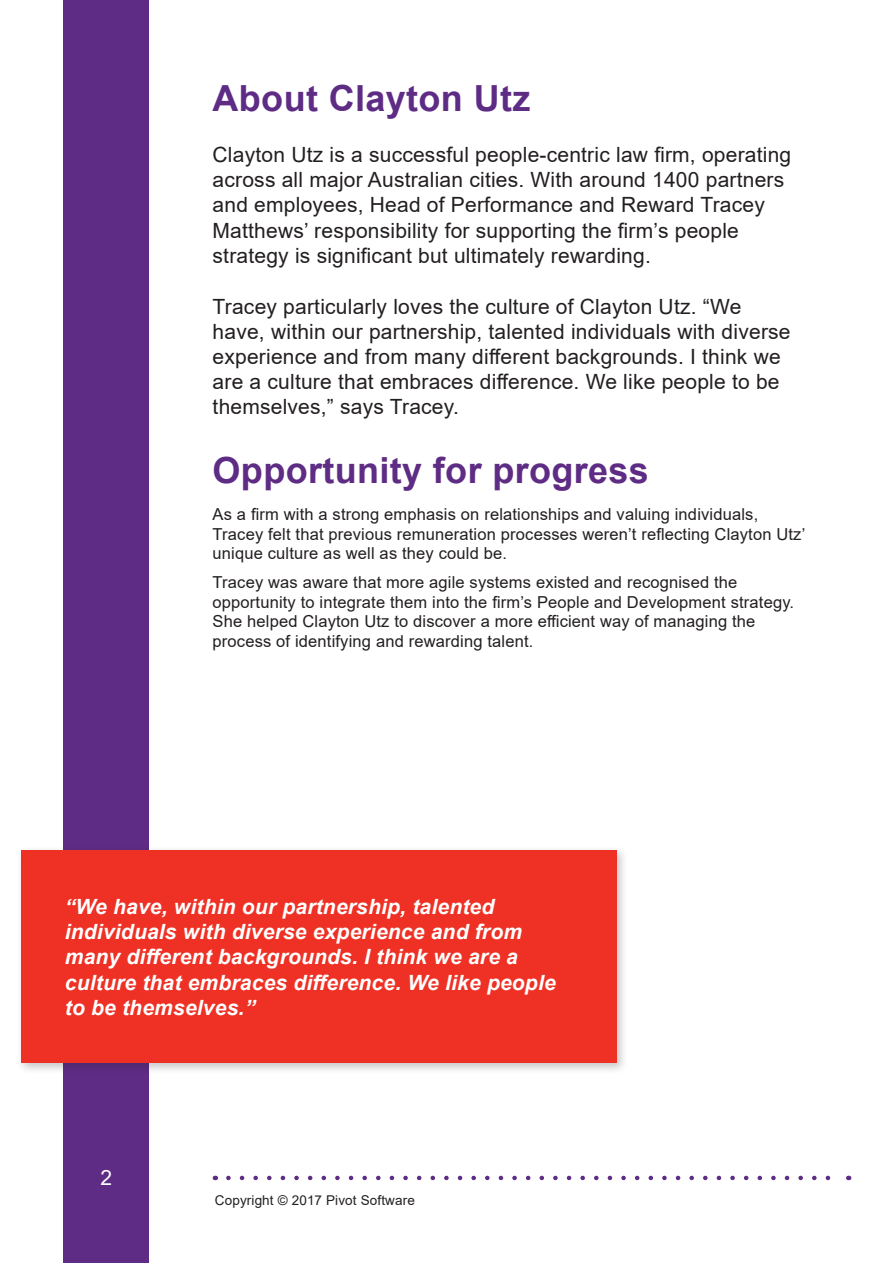
<style>
.page{position:relative;width:893px;height:1263px;background:#fff}
.page>*{position:absolute;margin:0;border:0;box-sizing:border-box;transform-origin:0 0}
.Heading_1{font:700 36px "Arial";letter-spacing:.01em;color:#5e2c84}
.Heading_2{font:21px/25.2px "Arial";letter-spacing:.01em;color:#231f20}
.t1{font:italic 700 21px/25.2px "Arial";letter-spacing:.01em;color:#fff}
.Heading_2-2{font:21px "Arial";color:#fff}
.Body{font:16.5px/19.8px "Arial";letter-spacing:.01em;color:#231f20}
.t2{font:13.5px "Arial";letter-spacing:.01em;color:#231f20}
</style>
<div class="page">
<svg style="left:228px;top:1176px;width:603px;height:4px"></svg>
<div style="left:64px;top:0;width:85px;height:1263px;background:#5e2c84"></div>
<div style="left:16px;top:845px;width:612px;height:229px;background:#231f20;opacity:.25"></div>
<div style="left:21px;top:850px;width:596px;height:213px;background:#ee3124"></div>
<p class="Heading_1" style="left:213px;top:73px;width:319px">About Clayton Utz</p>
<p class="Heading_2" style="left:213px;top:142px;width:580px">Clayton Utz is a successful people-centric law firm, operating across all major Australian cities. With around 1400 partners and employees, Head of Performance and Reward Tracey Matthews’ responsibility for supporting the firm’s people strategy is significant but ultimately rewarding.</p>
<p class="Heading_2" style="left:213px;top:293px;width:579px">Tracey particularly loves the culture of Clayton Utz. “We have, within our partnership, talented individuals with diverse experience and from many different backgrounds. I think we are a culture that embraces difference. We like people to be themselves,” says Tracey.</p>
<p class="Heading_1" style="left:213px;top:445px;width:438px">Opportunity for progress</p>
<p class="Body" style="left:213px;top:504px;width:594px">As a firm with a strong emphasis on relationships and valuing individuals,<br>Tracey felt that previous remuneration processes weren’t reflecting Clayton Utz’ unique culture as well as they could be.</p>
<p class="Body" style="left:213px;top:572px;width:583px">Tracey was aware that more agile systems existed and recognised the opportunity to integrate them into the firm’s People and Development strategy.<br>She helped Clayton Utz to discover a more efficient way of managing the process of identifying and rewarding talent.</p>
<p class="t1" style="left:65px;top:895px;width:492px">“We have, within our partnership, talented individuals with diverse experience and from many different backgrounds. I think we are a culture that embraces difference. We like people to be themselves.”</p>
<p class="Heading_2-2" style="left:100px;top:1163px;width:13px">2</p>
<p class="t2" style="left:215px;top:1191px;width:202px">Copyright © 2017 Pivot Software</p>
</div>
